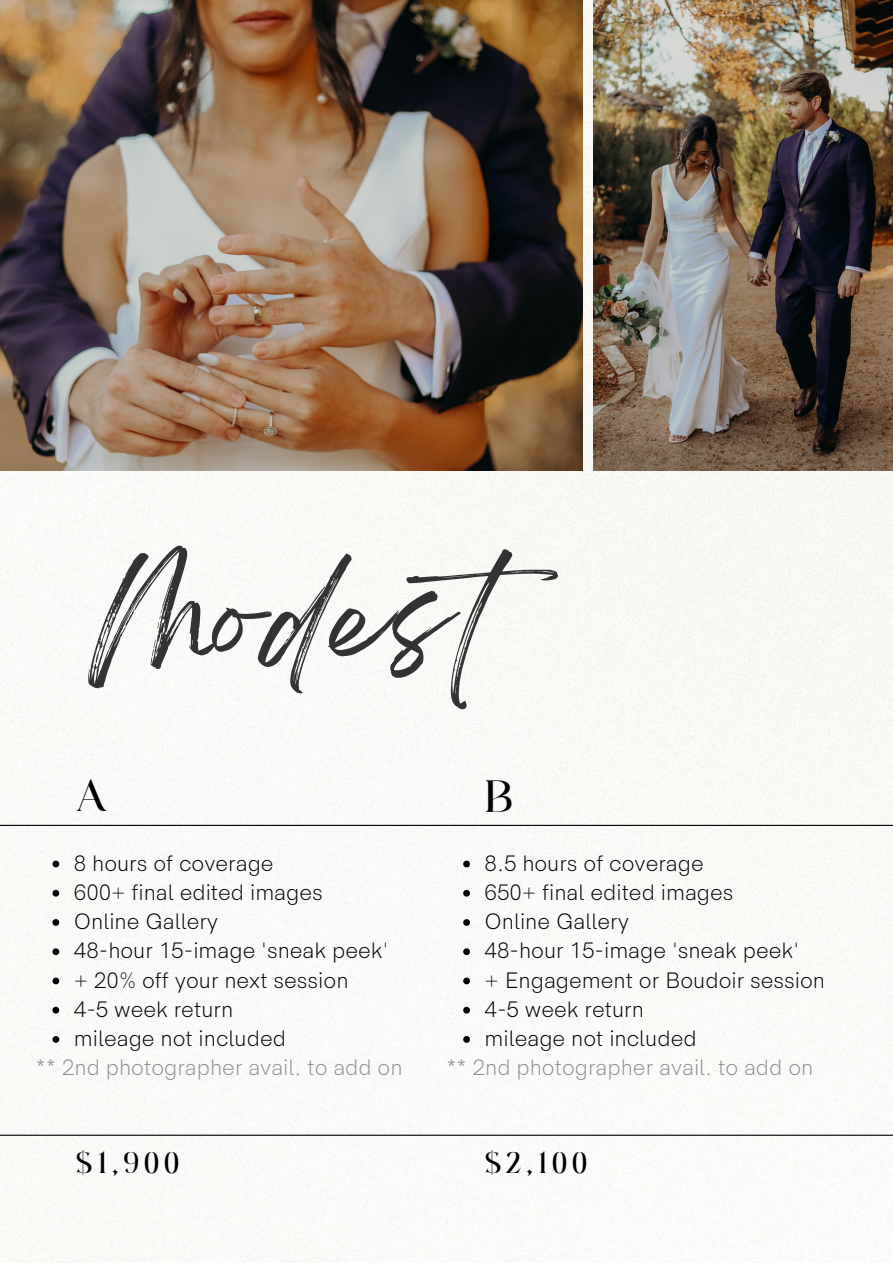
<style>
.page{position:relative;width:893px;height:1264px;background:#fff}
.page>*{position:absolute;margin:0;border:0;box-sizing:border-box;transform-origin:0 0}
.t1{font:107.85px "Breathing";letter-spacing:.045em;color:#333}
.t2{font:45px "felixtowe";color:#000}
.t3{font:30px "felixtowe";letter-spacing:.145em;color:#000}
.t4{font:300 22.5px "HK Sentiments";color:#000}
.t5{font:300 22.5px "HK Sentiments";color:#8e8e8e}
</style>
<div class="page">
<img style="left:0;top:0;width:892px;height:1262px">
<hr style="left:0;top:824px;width:892px;height:2px;background:#000">
<hr style="left:0;top:1134px;width:892px;height:1px;background:#000">
<svg style="left:52px;top:860px;width:7px;height:7px"></svg>
<svg style="left:52px;top:889px;width:7px;height:7px"></svg>
<svg style="left:52px;top:919px;width:7px;height:6px"></svg>
<svg style="left:52px;top:948px;width:7px;height:7px"></svg>
<svg style="left:52px;top:977px;width:7px;height:7px"></svg>
<svg style="left:52px;top:1006px;width:7px;height:7px"></svg>
<svg style="left:52px;top:1036px;width:7px;height:6px"></svg>
<img style="left:0;top:0;width:582px;height:470px">
<img style="left:593px;top:0;width:299px;height:470px">
<svg style="left:463px;top:860px;width:7px;height:7px"></svg>
<svg style="left:463px;top:889px;width:7px;height:7px"></svg>
<svg style="left:463px;top:919px;width:7px;height:6px"></svg>
<svg style="left:463px;top:948px;width:7px;height:7px"></svg>
<svg style="left:463px;top:977px;width:7px;height:7px"></svg>
<svg style="left:463px;top:1006px;width:7px;height:7px"></svg>
<svg style="left:463px;top:1036px;width:7px;height:6px"></svg>
<p class="t1" style="left:89px;top:585px;width:520px">Modest</p>
<p class="t2" style="left:75px;top:771px;width:35px">A</p>
<p class="t2" style="left:484px;top:772px;width:30px">B</p>
<p class="t4" style="left:74px;top:850px;width:201px">8 hours of coverage</p>
<p class="t4" style="left:74px;top:879px;width:250px">600+ final edited images</p>
<p class="t4" style="left:74px;top:909px;width:146px">Online Gallery</p>
<p class="t4" style="left:74px;top:938px;width:316px">48-hour 15-image 'sneak peek'</p>
<p class="t4" style="left:74px;top:967px;width:276px">+ 20% off your next session</p>
<p class="t4" style="left:74px;top:996px;width:161px">4-5 week return</p>
<p class="t4" style="left:74px;top:1025px;width:214px">mileage not included</p>
<p class="t5" style="left:36px;top:1055px;width:368px">** 2nd photographer avail. to add on</p>
<p class="t4" style="left:484px;top:850px;width:221px">8.5 hours of coverage</p>
<p class="t4" style="left:484px;top:879px;width:250px">650+ final edited images</p>
<p class="t4" style="left:484px;top:909px;width:146px">Online Gallery</p>
<p class="t4" style="left:484px;top:938px;width:316px">48-hour 15-image 'sneak peek'</p>
<p class="t4" style="left:484px;top:967px;width:342px">+ Engagement or Boudoir session</p>
<p class="t4" style="left:484px;top:996px;width:161px">4-5 week return</p>
<p class="t4" style="left:484px;top:1025px;width:214px">mileage not included</p>
<p class="t5" style="left:446px;top:1055px;width:368px">** 2nd photographer avail. to add on</p>
<p class="t3" style="left:75px;top:1146px;width:105px">$1,900</p>
<p class="t3" style="left:484px;top:1146px;width:104px">$2,100</p>
</div>
